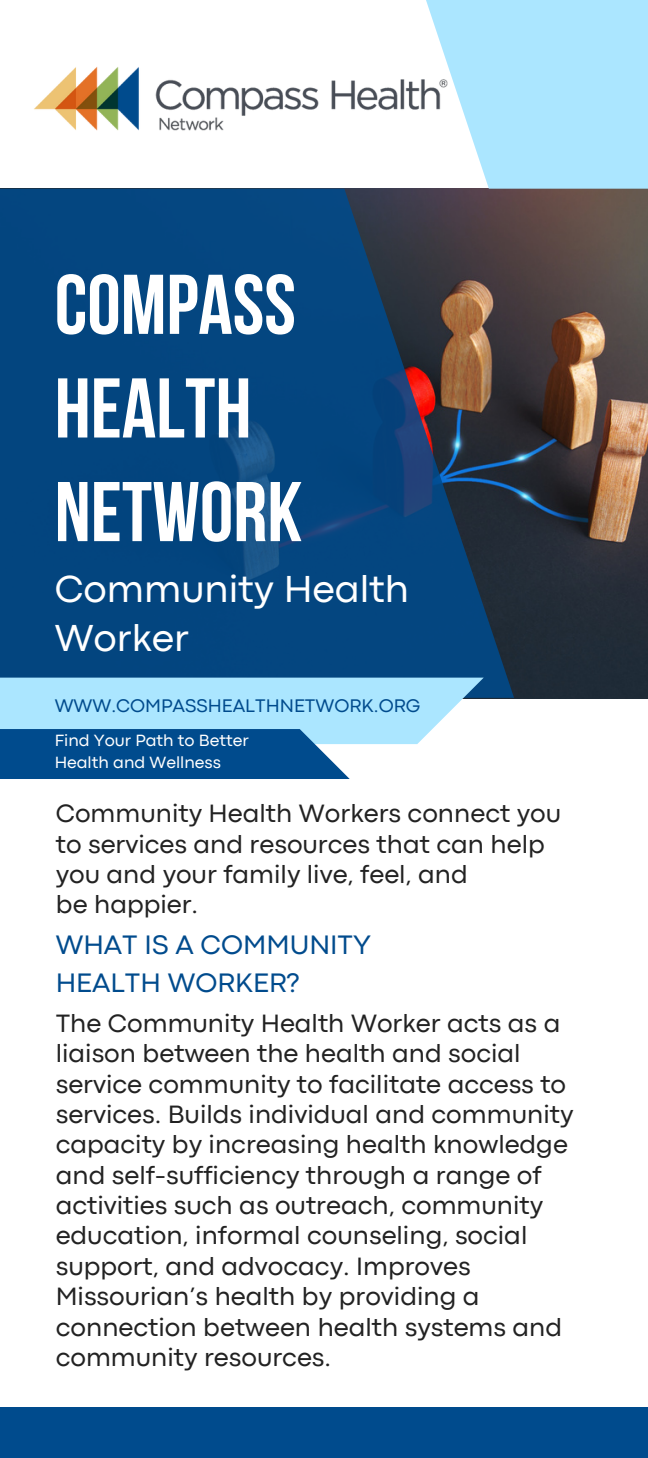
<style>
.page{position:relative;width:648px;height:1458px;background:#fff}
.page>*{position:absolute;margin:0;border:0;box-sizing:border-box;transform-origin:0 0}
.t1{font:84.6px/103.7px "Bebas Neue Cyrillic";color:#fff}
.t2{font:39.15px/48.1px "Codec Pro";color:#fff}
.t3{font:27.9px/37.6px "Codec Pro";color:#004b8d}
.t4{font:26.1px/30.4px "Codec Pro";color:#222}
.t5{font:19.12px "Codec Pro";color:#004b8d}
.t6{font:16.88px "Codec Pro";color:#fff}
</style>
<div class="page">
<img style="left:514px;top:189px;width:134px;height:509px">
<svg style="left:0;top:189px;width:514px;height:509px;background:#104474"></svg>
<div style="left:426px;top:0;width:222px;height:189px;background:#abe6ff"></div>
<svg style="left:0;top:678px;width:483px;height:101px;background:#7db5d8"></svg>
<div style="left:0;top:1407px;width:648px;height:51px;background:#004b8d"></div>
<img style="left:34px;top:46px;width:426px;height:105px">
<h1 class="t1" style="left:55px;top:261px;width:249px">COMPASS<br>HEALTH<br>NETWORK</h1>
<h4 class="t2" style="left:55px;top:568px;width:356px">Community Health<br>Worker</h4>
<h2 class="t5" style="left:55px;top:699px;width:367px">WWW.COMPASSHEALTHNETWORK.ORG</h2>
<p class="t6" style="left:55px;top:734px;width:196px">Find Your Path to Better</p>
<p class="t6" style="left:55px;top:757px;width:168px">Health and Wellness</p>
<h3 class="t4" style="left:56px;top:800px;width:507px">Community Health Workers connect you to services and resources that can help you and your family live, feel, and<br>be happier.</h3>
<h5 class="t3" style="left:56px;top:928px;width:317px">WHAT IS A COMMUNITY<br>HEALTH WORKER?</h5>
<p class="t4" style="left:56px;top:1010px;width:519px">The Community Health Worker acts as a liaison between the health and social service community to facilitate access to services. Builds individual and community capacity by increasing health knowledge and self-sufficiency through a range of activities such as outreach, community education, informal counseling, social support, and advocacy. Improves Missourian’s health by providing a connection between health systems and community resources.</p>
</div>
